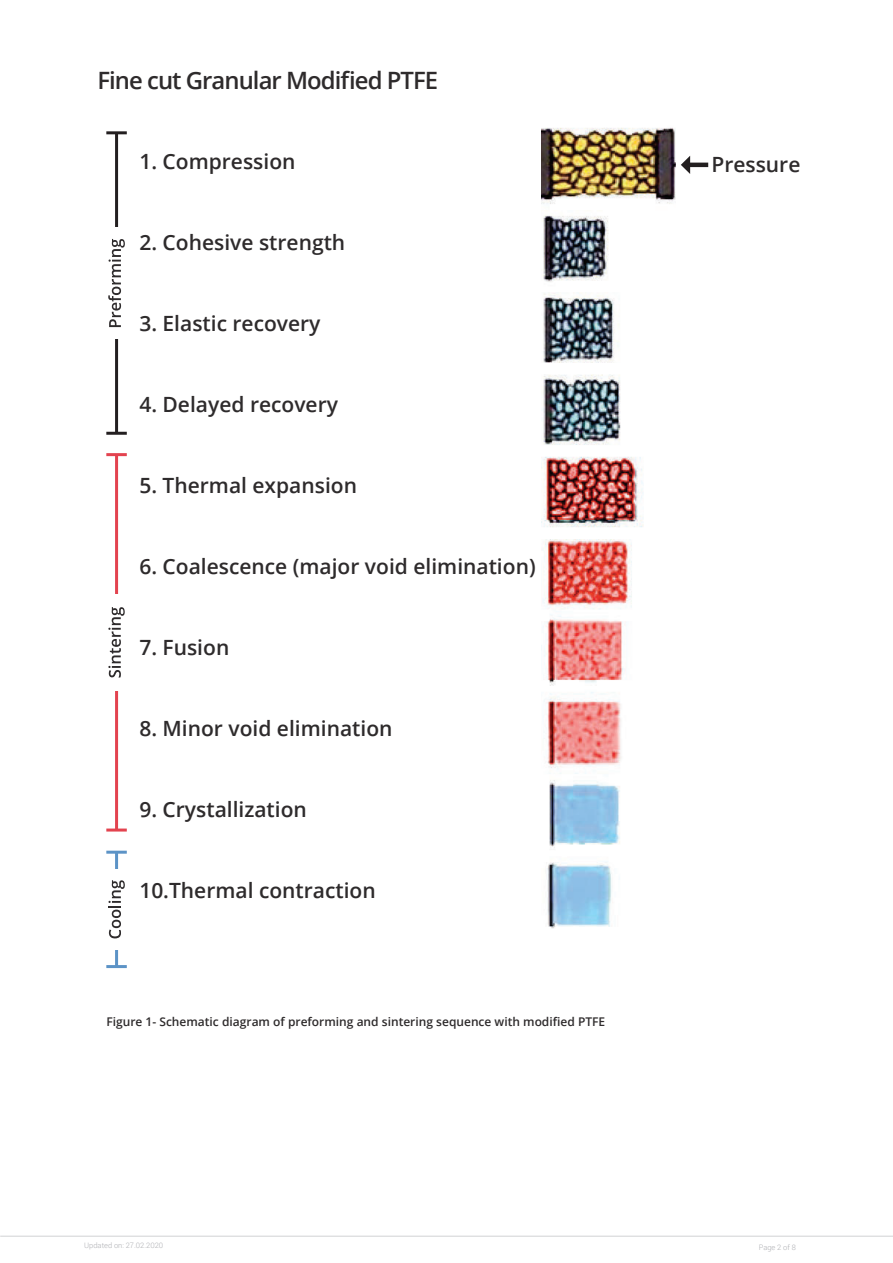
<style>
.page{position:relative;width:893px;height:1263px;background:#fff}
.page>*{position:absolute;margin:0;border:0;box-sizing:border-box;transform-origin:0 0}
.t1{font:600 23.85px "Open Sans";letter-spacing:-.04em;color:#2e2b2c}
.t2{font:600 21px "Open Sans";color:#2e2b2c}
.t3{font:600 12px "Open Sans";color:#2e2b2c}
.t4{font:300 7.5px "Roboto";color:#aeafb3}
</style>
<div class="page">
<hr style="left:0;top:1236px;width:893px;height:1px;background:#d1d2d4">
<img style="left:541px;top:127px;width:134px;height:802px">
<svg style="left:681px;top:156px;width:9px;height:18px"></svg>
<hr style="left:688px;top:163px;width:20px;height:4px;background:#231f20">
<hr style="left:106px;top:131px;width:21px;height:3px;background:#231f20">
<hr style="left:106px;top:432px;width:21px;height:3px;background:#231f20">
<hr style="left:115px;top:133px;width:3px;height:300px;background:#231f20">
<hr style="left:106px;top:453px;width:21px;height:3px;background:#e3434f">
<hr style="left:106px;top:828px;width:21px;height:3px;background:#e3434f">
<hr style="left:115px;top:455px;width:3px;height:375px;background:#e3434f">
<hr style="left:106px;top:851px;width:21px;height:3px;background:#5c93c6">
<hr style="left:106px;top:965px;width:21px;height:3px;background:#5c93c6">
<hr style="left:115px;top:852px;width:3px;height:114px;background:#5c93c6">
<div style="left:97px;top:227px;width:39px;height:111px;background:#fff"></div>
<div style="left:97px;top:594px;width:39px;height:96px;background:#fff"></div>
<div style="left:97px;top:869px;width:39px;height:80px;background:#fff"></div>
<svg style="left:108px;top:239px;width:17px;height:88px"></svg>
<svg style="left:108px;top:607px;width:17px;height:70px"></svg>
<svg style="left:108px;top:880px;width:17px;height:58px"></svg>
<p class="t1" style="left:97px;top:64px;width:342px">Fine cut Granular Modified PTFE</p>
<p class="t2" style="left:139px;top:147px;width:158px">1. Compression</p>
<p class="t2" style="left:139px;top:228px;width:207px">2. Cohesive strength</p>
<p class="t2" style="left:139px;top:309px;width:183px">3. Elastic recovery</p>
<p class="t2" style="left:139px;top:390px;width:200px">4. Delayed recovery</p>
<p class="t2" style="left:139px;top:471px;width:219px">5. Thermal expansion</p>
<p class="t2" style="left:139px;top:552px;width:398px">6. Coalescence (major void elimination)</p>
<p class="t2" style="left:139px;top:633px;width:91px">7. Fusion</p>
<p class="t2" style="left:139px;top:714px;width:255px">8. Minor void elimination</p>
<p class="t2" style="left:139px;top:795px;width:169px">9. Crystallization</p>
<p class="t2" style="left:139px;top:876px;width:238px">10.Thermal contraction</p>
<p class="t3" style="left:106px;top:1013px;width:500px">Figure 1- Schematic diagram of preforming and sintering sequence with modified PTFE</p>
<p class="t2" style="left:711px;top:150px;width:90px">Pressure</p>
<p class="t4" style="left:84px;top:1240px;width:81px">Updated on: 27.02.2020</p>
<p class="t4" style="left:759px;top:1242px;width:39px">Page 2 of 8</p>
</div>
